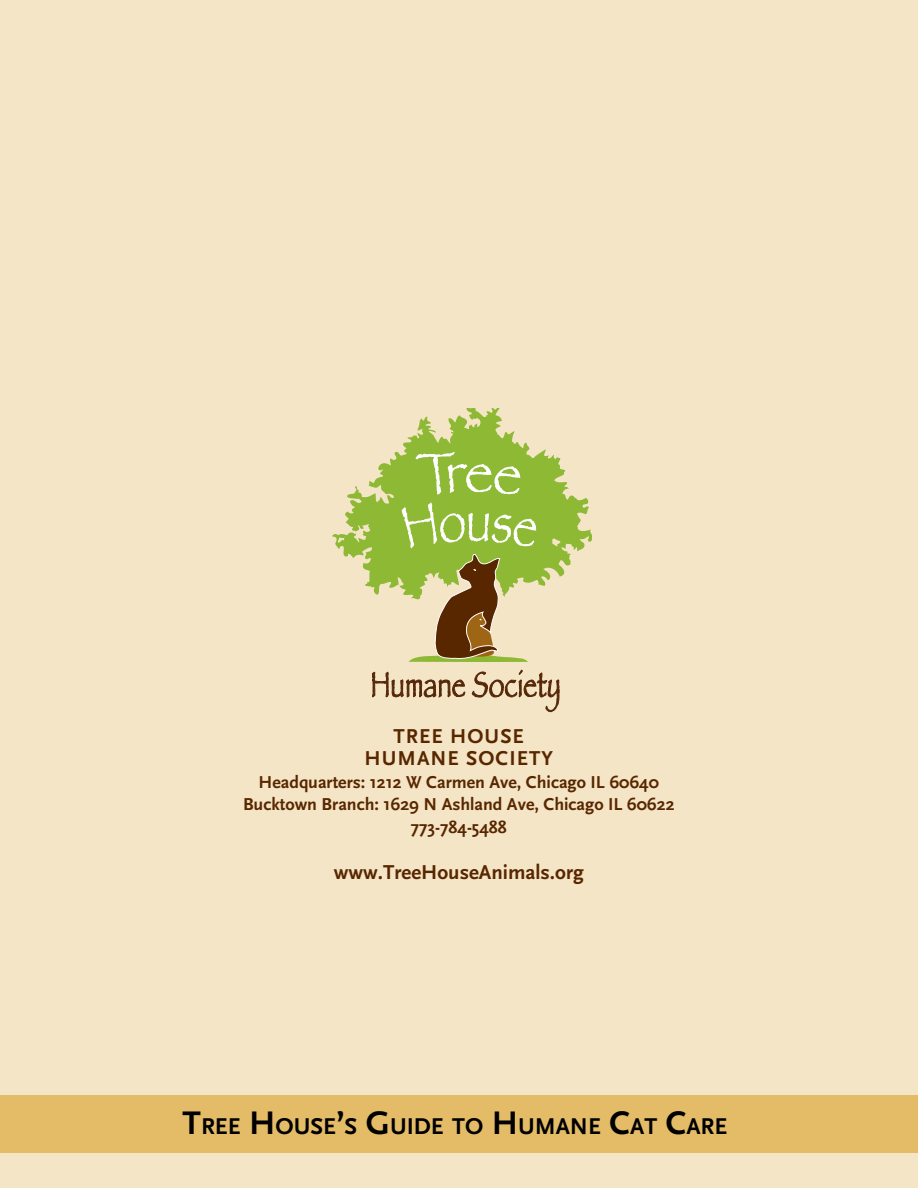
<style>
.page{position:relative;width:918px;height:1188px;background:#f5e5c7}
.page>*{position:absolute;margin:0;border:0;box-sizing:border-box;transform-origin:0 0}
.t1{font:700 23.85px "Scala Sans";color:#000}
.t2{font:700 21px "Scala Sans";color:#582700}
.t3{font:700 18px/22.5px "Scala Sans";color:#582700;text-align:center}
.s1{font-size:34.05px}
</style>
<div class="page">
<div style="left:0;top:1095px;width:918px;height:58px;background:#e4bc67"></div>
<svg style="left:332px;top:408px;width:260px;height:179px"></svg>
<svg style="left:416px;top:452px;width:104px;height:43px;background:#a2c65b"></svg>
<svg style="left:402px;top:503px;width:134px;height:45px;background:#a1c55a"></svg>
<svg style="left:371px;top:554px;width:189px;height:159px"></svg>
<p class="t2" style="left:394px;top:725px;width:25px">Tree</p>
<p class="t2" style="left:450px;top:725px;width:33px">House</p>
<p class="t2" style="left:365px;top:747px;width:17px">humane</p>
<p class="t2" style="left:466px;top:747px;width:14px">society</p>
<p class="t3" style="left:243px;top:771px;width:433px">Headquarters: 1212 W Carmen Ave, Chicago IL 60640<br>Bucktown Branch: 1629 N Ashland Ave, Chicago IL 60622<br>773-784-5488</p>
<p class="t2" style="left:334px;top:860px;width:252px">www.TreeHouseAnimals.org</p>
<h1 class="t1" style="left:183px;top:1113px;width:546px"><span class="s1">T</span>REE <span class="s1">H</span>OUSE<span class="s1">’</span>S <span class="s1">G</span>UIDE TO <span class="s1">H</span>UMANE <span class="s1">C</span>AT <span class="s1">C</span>ARE</h1>
</div>
